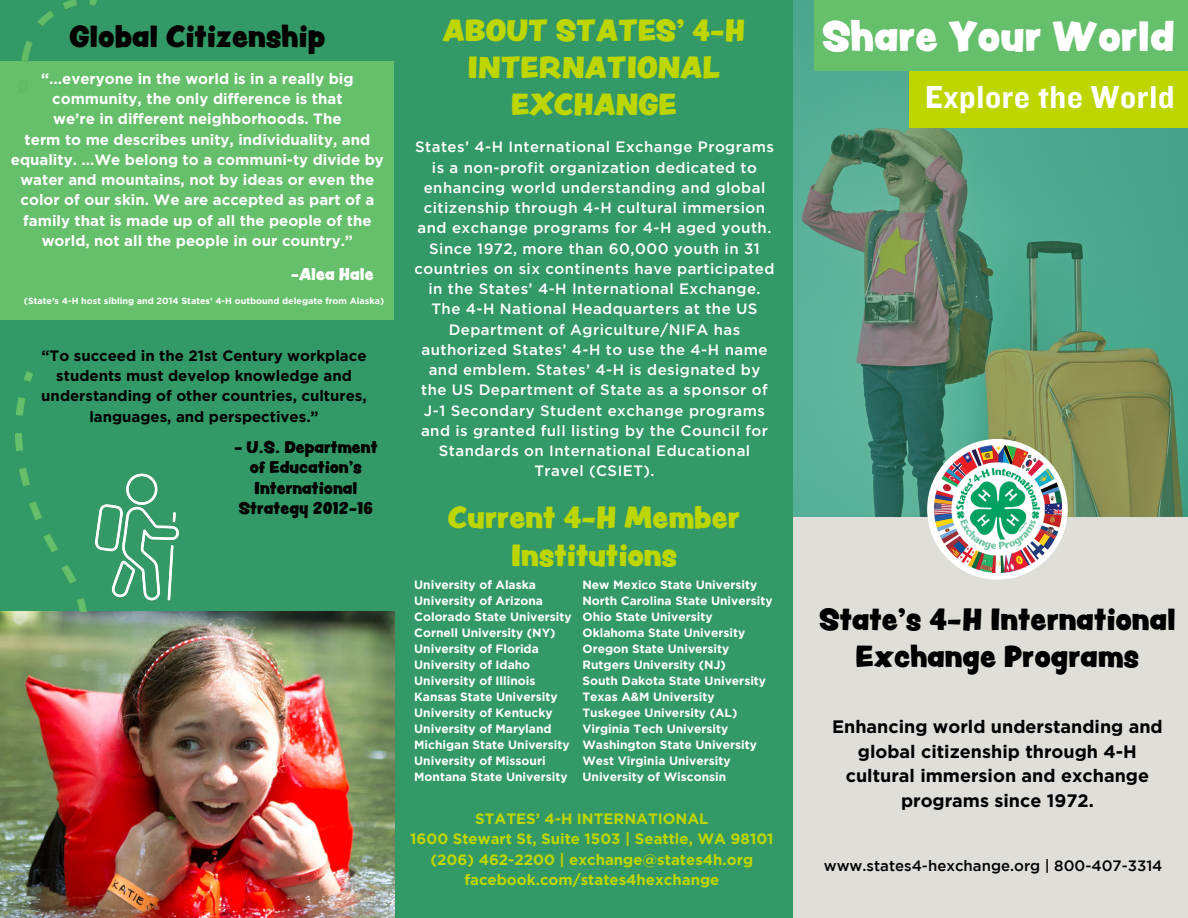
<style>
.page{position:relative;width:1188px;height:918px;background:#fff}
.page>*{position:absolute;margin:0;border:0;box-sizing:border-box;transform-origin:0 0}
.t1{font:37.5px "Peachy Keen JF";color:#fff}
.t2{font:33px "Knockout HTF51 Middleweight";letter-spacing:.02em;color:#fff}
.t3{font:27px/37.2px "Peachy Keen JF";color:#bed600;text-align:center}
.t4{font:27px/37.2px "Peachy Keen JF";color:#000;text-align:center}
.t5{font:700 18px/24.8px "Gotham";color:#000;text-align:center}
.t6{font:500 15px/20.2px "Gotham";letter-spacing:.03em;color:#fff;text-align:center}
.t7{font:700 15px/20.2px "Gotham";color:#fff;text-align:center}
.t8{font:700 15px/20.2px "Gotham";color:#000;text-align:center}
.t9{font:700 15px/20.2px "Gotham";color:#bed600;text-align:center}
.t10{font:15px/20.2px "Peachy Keen JF";color:#000;text-align:center}
.t11{font:500 15px "Gotham";color:#000}
.t12{font:15px "Peachy Keen JF";color:#fff}
.t13{font:700 12px/16px "Gotham";color:#fff}
.t14{font:700 9px "Gotham";color:#fff}
</style>
<div class="page">
<div style="left:0;top:0;width:395px;height:918px;background:#396"></div>
<div style="left:395px;top:0;width:398px;height:918px;background:#396"></div>
<img style="left:0;top:611px;width:395px;height:307px">
<img style="left:793px;top:0;width:395px;height:517px">
<div style="left:793px;top:517px;width:395px;height:401px;background:#e0ded8"></div>
<div style="left:0;top:61px;width:394px;height:259px;background:#66bf6b"></div>
<img style="left:19px;top:0;width:78px;height:92px">
<img style="left:15px;top:371px;width:72px;height:240px">
<div style="left:910px;top:71px;width:278px;height:57px;background:#bed600"></div>
<div style="left:814px;top:0;width:374px;height:71px;background:#66bf6b"></div>
<div style="left:927px;top:439px;width:141px;height:141px;background:#fff;border-radius:50%"></div>
<img style="left:934px;top:446px;width:127px;height:127px">
<img style="left:69px;top:466px;width:110px;height:144px">
<p class="t4" style="left:70px;top:17px;width:257px">Global Citizenship</p>
<p class="t3" style="left:443px;top:11px;width:304px">ABOUT STATES’ 4-H<br>INTERNATIONAL<br>EXCHANGE</p>
<p class="t6" style="left:415px;top:138px;width:362px">States’ 4-H International Exchange Programs is a non-profit organization dedicated to enhancing world understanding and global citizenship through 4-H cultural immersion and exchange programs for 4-H aged youth.<br>Since 1972, more than 60,000 youth in 31 countries on six continents have participated in the States’ 4-H International Exchange.<br>The 4-H National Headquarters at the US Department of Agriculture/NIFA has authorized States’ 4-H to use the 4-H name and emblem. States’ 4-H is designated by the US Department of State as a sponsor of J-1 Secondary Student exchange programs and is granted full listing by the Council for Standards on International Educational Travel (CSIET).</p>
<p class="t3" style="left:448px;top:498px;width:294px">Current 4-H Member<br>Institutions</p>
<p class="t7" style="left:11px;top:68px;width:374px">“...everyone in the world is in a really big community, the only difference is that<br>we’re in different neighborhoods. The<br>term to me describes unity, individuality, and equality. ...We belong to a communi-ty divide by water and mountains, not by ideas or even the color of our skin. We are accepted as part of a family that is made up of all the people of the</p>
<h1 class="t7" style="left:42px;top:230px;width:313px">world, not all the people in our country.”</h1>
<p class="t12" style="left:291px;top:263px;width:84px">-Alea Hale</p>
<h6 class="t14" style="left:24px;top:296px;width:362px">(State’s 4-H host sibling and 2014 States’ 4-H outbound delegate from Alaska)</h6>
<h4 class="t8" style="left:41px;top:345px;width:327px">“To succeed in the 21st Century workplace students must develop knowledge and understanding of other countries, cultures, languages, and perspectives.”</h4>
<h5 class="t10" style="left:234px;top:436px;width:145px">- U.S. Department of Education’s<br>International<br>Strategy 2012-16</h5>
<p class="t13" style="left:414px;top:577px;width:159px">University of Alaska<br>University of Arizona<br>Colorado State University<br>Cornell University (NY)<br>University of Florida<br>University of Idaho<br>University of Illinois</p>
<p class="t13" style="left:414px;top:689px;width:157px">Kansas State University<br>University of Kentucky<br>University of Maryland<br>Michigan State University<br>University of Missouri<br>Montana State University</p>
<p class="t13" style="left:582px;top:577px;width:192px">New Mexico State University<br>North Carolina State University<br>Ohio State University</p>
<p class="t13" style="left:582px;top:625px;width:164px">Oklahoma State University<br>Oregon State University</p>
<p class="t13" style="left:582px;top:657px;width:145px">Rutgers University (NJ)</p>
<h6 class="t13" style="left:582px;top:673px;width:185px">South Dakota State University<br>Texas A&amp;M University</h6>
<p class="t13" style="left:582px;top:705px;width:176px">Tuskegee University (AL)<br>Virginia Tech University<br>Washington State University<br>West Virginia University<br>University of Wisconsin</p>
<h2 class="t9" style="left:410px;top:808px;width:365px">STATES’ 4-H INTERNATIONAL<br>1600 Stewart St, Suite 1503 | Seattle, WA 98101 (206) 462-2200 | exchange@states4h.org facebook.com/states4hexchange</h2>
<h3 class="t1" style="left:822px;top:8px;width:354px">Share Your World</h3>
<p class="t2" style="left:925px;top:79px;width:251px">Explore the World</p>
<h4 class="t4" style="left:819px;top:599px;width:358px">State’s 4-H International<br>Exchange Programs</h4>
<p class="t5" style="left:832px;top:714px;width:332px">Enhancing world understanding and global citizenship through 4-H cultural immersion and exchange programs since 1972.</p>
<p class="t11" style="left:824px;top:860px;width:340px">www.states4-hexchange.org | 800-407-3314</p>
</div>
